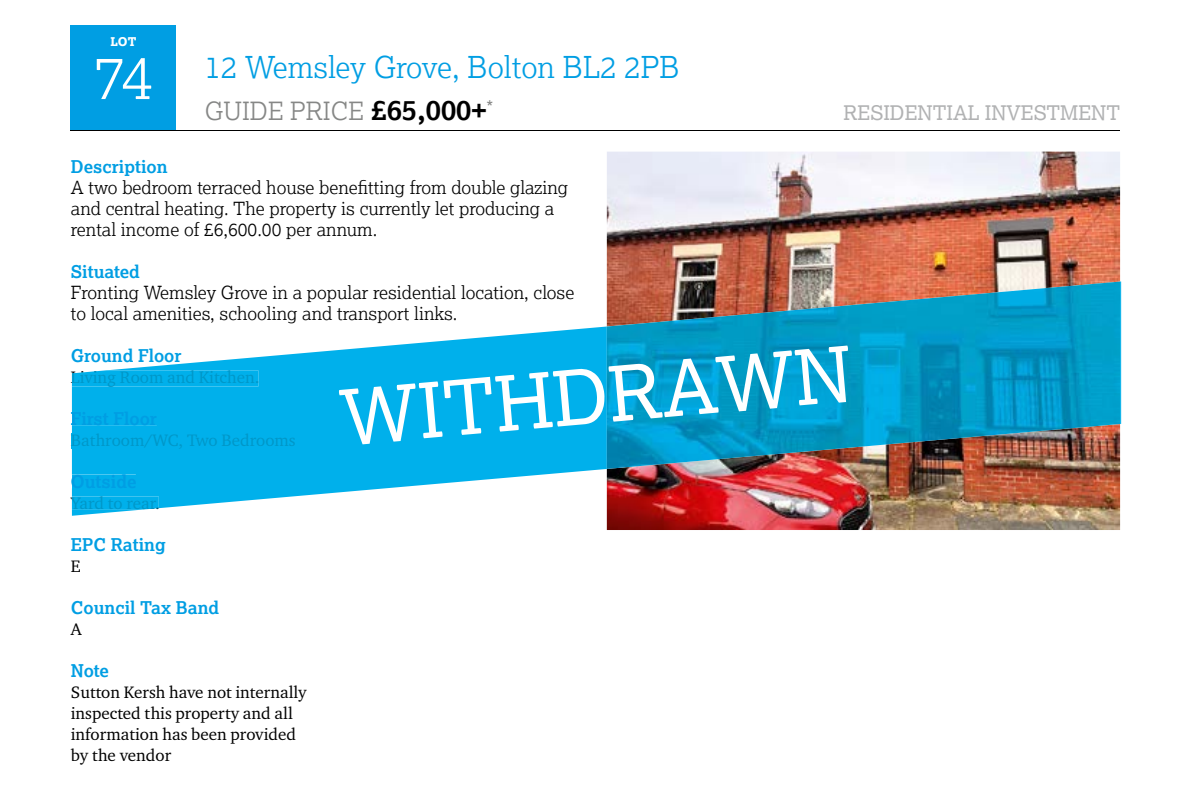
<style>
.page{position:relative;width:1191px;height:800px;background:#fff}
.page>*{position:absolute;margin:0;border:0;box-sizing:border-box;transform-origin:0 0}
.t1{font:76px "Lexia";color:#fff}
.t2{font:300 60px "Lexia";color:#fff}
.t3{font:300 30px "Lexia";color:#009ee3}
.t4{font:300 25px "Lexia";color:#868786}
.t5{font:20px "Lexia";color:#b1b2b3}
.t6{font:300 18px/21px "Lexia";color:#000}
.t7{font:700 17.6px "Lexia";color:#009ee3}
.t8{font:17px/21px "Charter ITC Pro";color:#000}
.t9{font:17px "Charter ITC Pro";color:#0097c8}
.t10{font:800 12px "Lexia";color:#fff}
.s1{font-weight:700;font-size:28px;color:#000}
</style>
<div class="page">
<div style="left:71px;top:25px;width:105px;height:105px;background:#009ee3"></div>
<hr style="left:71px;top:130px;width:1049px;height:1px;background:#000">
<img style="left:607px;top:151px;width:513px;height:378px">
<img style="left:72px;top:281px;width:1049px;height:234px">
<svg style="left:72px;top:370px;width:186px;height:16px;background:#08b2eb"></svg>
<div style="left:72px;top:411px;width:85px;height:14px;background:#00b0eb"></div>
<div style="left:72px;top:433px;width:223px;height:15px;background:#00b0eb"></div>
<div style="left:72px;top:474px;width:64px;height:14px;background:#00b0eb"></div>
<svg style="left:72px;top:496px;width:87px;height:13px"></svg>
<img style="left:607px;top:281px;width:513px;height:187px">
<p class="t10" style="left:110px;top:34px;width:28px">LOT</p>
<h2 class="t2" style="left:93px;top:39px;width:62px">74</h2>
<h3 class="t3" style="left:205px;top:48px;width:476px">12 Wemsley Grove, Bolton BL2 2PB</h3>
<h3 class="t4" style="left:205px;top:95px;width:290px">GUIDE PRICE <span class="s1">£65,000+</span><sup>*</sup></h3>
<p class="t5" style="left:843px;top:100px;width:278px">RESIDENTIAL INVESTMENT</p>
<p class="t7" style="left:71px;top:155px;width:98px">Description</p>
<p class="t6" style="left:71px;top:176px;width:499px">A two bedroom terraced house benefitting from double glazing and central heating. The property is currently let producing a rental income of £6,600.00 per annum.</p>
<p class="t7" style="left:71px;top:260px;width:71px">Situated</p>
<p class="t6" style="left:71px;top:281px;width:505px">Fronting Wemsley Grove in a popular residential location, close to local amenities, schooling and transport links.</p>
<p class="t7" style="left:71px;top:344px;width:112px">Ground Floor</p>
<h1 class="t1" style="left:336px;top:370px;width:515px;rotate:-5deg">WITHDRAWN</h1>
<p class="t9" style="left:71px;top:366px;width:190px">Living Room and Kitchen.</p>
<p class="t9" style="left:71px;top:429px;width:226px">Bathroom/WC, Two Bedrooms</p>
<p class="t9" style="left:71px;top:492px;width:91px">Yard to rear.</p>
<p class="t7" style="left:71px;top:533px;width:96px">EPC Rating</p>
<p class="t8" style="left:71px;top:555px;width:11px">E</p>
<p class="t7" style="left:71px;top:596px;width:150px">Council Tax Band</p>
<p class="t8" style="left:71px;top:618px;width:12px">A</p>
<p class="t7" style="left:71px;top:659px;width:40px">Note</p>
<p class="t8" style="left:71px;top:681px;width:237px">Sutton Kersh have not internally inspected this property and all information has been provided by the vendor</p>
</div>
